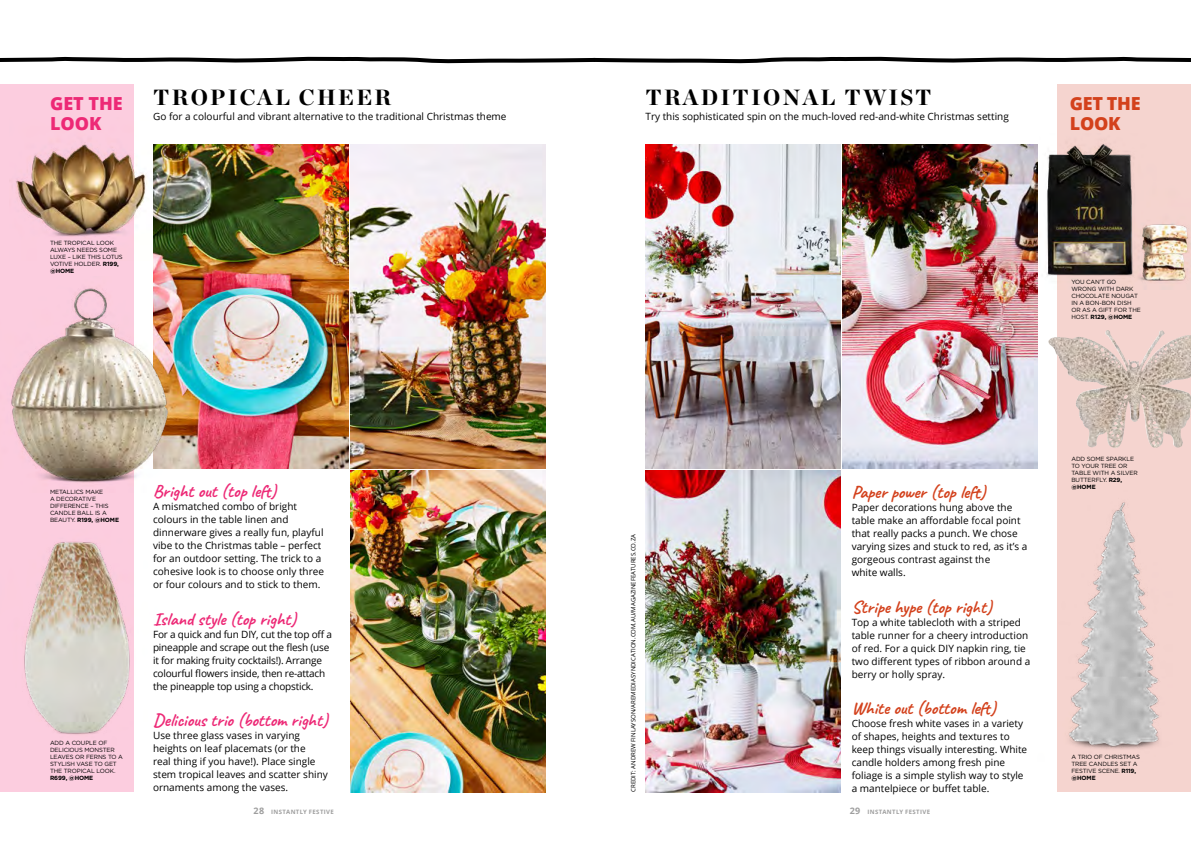
<style>
.page{position:relative;width:1191px;height:842px;background:#fff}
.page>*{position:absolute;margin:0;border:0;box-sizing:border-box;transform-origin:0 0}
.t1{font:900 22px "Chronicle Display";letter-spacing:.1em;color:#000}
.t2{font:700 18px "Caveat";color:#ed2976}
.t3{font:700 18px "Caveat";color:#d3411c}
.t4{font:800 18px/20px "Open Sans";letter-spacing:-.02em;color:#d3411c}
.t5{font:800 18px/20px "Open Sans";color:#ed2976}
.t6{font:10px/13px "Open Sans";color:#000}
.t7{font:10px/13px "Open Sans";letter-spacing:-.02em;color:#000}
.t8{font:6px/7px "Gotham HTF";letter-spacing:-.02em;color:#000}
.t9{font:6px "Open Sans";color:#000}
.t10{font:700 6px "Open Sans";letter-spacing:.065em;color:#9e9e9e}
.s1{font-weight:700}
.s2{font-size:9px}
</style>
<div class="page">
<img style="left:645px;top:144px;width:195px;height:324px">
<img style="left:153px;top:144px;width:195px;height:324px">
<img style="left:842px;top:144px;width:195px;height:324px">
<img style="left:350px;top:144px;width:195px;height:324px">
<img style="left:645px;top:470px;width:195px;height:322px">
<img style="left:350px;top:470px;width:195px;height:322px">
<svg style="left:1057px;top:84px;width:134px;height:708px;background:#e8ccc5"></svg>
<div style="left:0;top:84px;width:133px;height:708px;background:#fccddf"></div>
<svg style="left:0;top:56px;width:1191px;height:8px"></svg>
<img style="left:16px;top:117px;width:131px;height:143px">
<img style="left:11px;top:276px;width:187px;height:216px">
<img style="left:24px;top:529px;width:110px;height:216px">
<img style="left:1047px;top:133px;width:144px;height:156px">
<img style="left:1105px;top:330px;width:22px;height:41px">
<img style="left:1057px;top:485px;width:134px;height:277px">
<p class="t5" style="left:50px;top:92px;width:74px">GET THE<br>LOOK</p>
<p class="t1" style="left:153px;top:79px;width:239px">TROPICAL CHEER</p>
<p class="t6" style="left:153px;top:110px;width:355px">Go for a colourful and vibrant alternative to the traditional Christmas theme</p>
<p class="t8" style="left:50px;top:239px;width:74px">THE TROPICAL LOOK<br>ALWAYS NEEDS SOME<br>LUXE – LIKE THIS LOTUS<br>VOTIVE HOLDER. <span class="s1">R199, @HOME</span></p>
<p class="t1" style="left:645px;top:79px;width:287px">TRADITIONAL TWIST</p>
<p class="t6" style="left:645px;top:110px;width:365px">Try this sophisticated spin on the much-loved red-and-white Christmas setting</p>
<p class="t4" style="left:1069px;top:92px;width:72px">GET THE<br>LOOK</p>
<p class="t8" style="left:1071px;top:278px;width:71px">YOU CAN’T GO<br>WRONG WITH DARK<br>CHOCOLATE NOUGAT<br>IN A BON-BON DISH<br>OR AS A GIFT FOR THE<br>HOST. <span class="s1">R129, @HOME</span></p>
<p class="t8" style="left:50px;top:488px;width:71px">METALLICS MAKE<br>A DECORATIVE<br>DIFFERENCE – THIS<br>CANDLE BALL IS A<br>BEAUTY. <span class="s1">R199, @HOME</span></p>
<p class="t8" style="left:50px;top:739px;width:74px">ADD A COUPLE OF<br>DELICIOUS MONSTER<br>LEAVES OR FERNS TO A<br>STYLISH VASE TO GET<br>THE TROPICAL LOOK.<br><span class="s1">R699, @HOME</span></p>
<p class="t2" style="left:153px;top:480px;width:125px">Bright out (top left)</p>
<p class="t6" style="left:153px;top:500px;width:172px">A mismatched combo of bright colours in the table linen and dinnerware gives a really fun, playful vibe to the Christmas table – perfect for an outdoor setting. The trick to a cohesive look is to choose only three or four colours and to stick to them.</p>
<p class="t2" style="left:153px;top:607px;width:145px">Island style (top right)</p>
<p class="t7" style="left:153px;top:627px;width:181px">For a quick and fun DIY, cut the top off a pineapple and scrape out the flesh (use it for making fruity cocktails!). Arrange colourful flowers inside, then re-attach the pineapple top using a chopstick.</p>
<p class="t2" style="left:153px;top:709px;width:176px">Delicious trio (bottom right)</p>
<p class="t6" style="left:153px;top:729px;width:176px">Use three glass vases in varying heights on leaf placemats (or the<br>real thing if you have!). Place single stem tropical leaves and scatter shiny ornaments among the vases.</p>
<p class="t9" style="left:629px;top:792px;width:259px;rotate:-90deg">CREDIT: ANDREW FINLAYSON/AREMEDIASYNDICATION.COM.AU/MAGAZINEFEATURES.CO.ZA</p>
<p class="t3" style="left:851px;top:481px;width:135px">Paper power (top left)</p>
<p class="t6" style="left:851px;top:501px;width:177px">Paper decorations hung above the table make an affordable focal point that really packs a punch. We chose varying sizes and stuck to red, as it’s a gorgeous contrast against the<br>white walls.</p>
<p class="t3" style="left:851px;top:595px;width:142px">Stripe hype (top right)</p>
<p class="t6" style="left:851px;top:615px;width:180px">Top a white tablecloth with a striped table runner for a cheery introduction of red. For a quick DIY napkin ring, tie two different types of ribbon around a berry or holly spray.</p>
<p class="t3" style="left:851px;top:697px;width:146px">White out (bottom left)</p>
<p class="t6" style="left:851px;top:717px;width:177px">Choose fresh white vases in a variety of shapes, heights and textures to keep things visually interesting. White candle holders among fresh pine foliage is a simple stylish way to style a mantelpiece or buffet table.</p>
<p class="t10" style="left:253px;top:807px;width:82px"><span class="s2">28</span> INSTANTLY FESTIVE</p>
<p class="t10" style="left:850px;top:807px;width:82px"><span class="s2">29</span> INSTANTLY FESTIVE</p>
<p class="t8" style="left:1071px;top:455px;width:68px">ADD SOME SPARKLE<br>TO YOUR TREE OR<br>TABLE WITH A SILVER<br>BUTTERFLY. <span class="s1">R29, @HOME</span></p>
<p class="t8" style="left:1071px;top:753px;width:70px">A TRIO OF CHRISTMAS<br>TREE CANDLES SET A<br>FESTIVE SCENE. <span class="s1">R119, @HOME</span></p>
</div>
